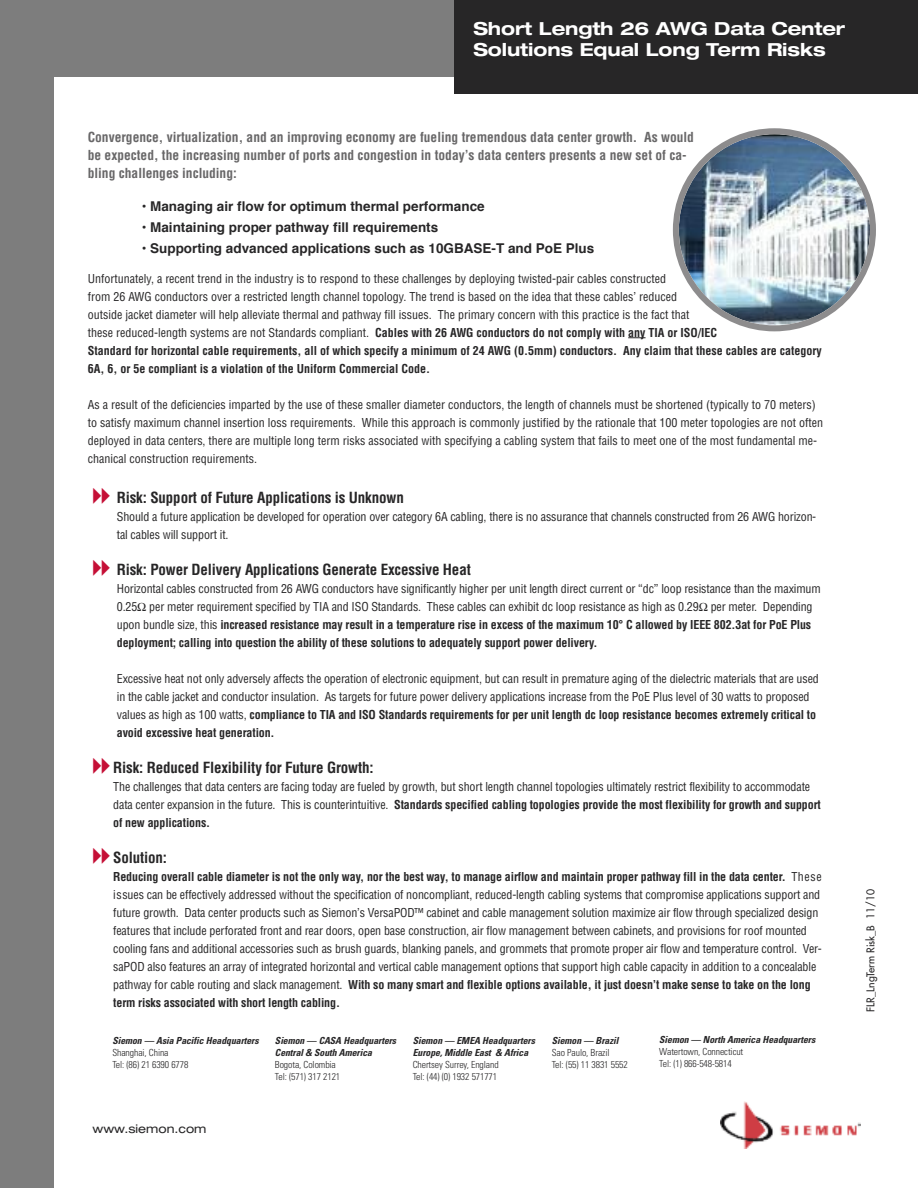
<style>
.page{position:relative;width:918px;height:1188px;background:#fff}
.page>*{position:absolute;margin:0;border:0;box-sizing:border-box;transform-origin:0 0}
.t1{font:700 expanded 18px/21.6px "Helvetica Neue";letter-spacing:-.005em;color:#fff}
.t2{font:700 condensed 15px "Helvetica";letter-spacing:-.01em;color:#272627}
.t3{font:700 condensed 13.5px/18px "Helvetica";color:#686768}
.t4{font:700 13.5px "Helvetica";color:#272627}
.t5{font:condensed 12px/18px "Helvetica";letter-spacing:-.01em;color:#272627}
.t6{font:expanded 12px "Helvetica Neue";color:#272627}
.t7{font:10.5px "Futura";color:#272627}
.t8{font:300 condensed 9.75px/12px "Univers";letter-spacing:-.01em;color:#272627}
.t9{font:italic 700 condensed 9.75px/12px "Univers";letter-spacing:-.005em;color:#272627}
.s1{font-weight:700}
</style>
<div class="page">
<div style="left:0;top:0;width:54px;height:1188px;background:#7d7d7d"></div>
<img style="left:720px;top:1102px;width:140px;height:47px">
<div style="left:0;top:0;width:454px;height:77px;background:#7d7d7d"></div>
<div style="left:454px;top:0;width:464px;height:93px;background:#272627"></div>
<svg style="left:628px;top:337px;width:18px;height:1px"></svg>
<svg style="left:673px;top:128px;width:203px;height:203px"></svg>
<h1 class="t1" style="left:473px;top:19px;width:373px">Short Length 26 AWG Data Center<br>Solutions Equal Long Term Risks</h1>
<p class="t3" style="left:88px;top:129px;width:608px">Convergence, virtualization, and an improving economy are fueling tremendous data center growth. As would be expected, the increasing number of ports and congestion in today’s data centers presents a new set of ca&shy;bling challenges including:</p>
<p class="t4" style="left:142px;top:200px;width:345px">• Managing air flow for optimum thermal performance</p>
<p class="t4" style="left:142px;top:221px;width:298px">• Maintaining proper pathway fill requirements</p>
<p class="t4" style="left:142px;top:242px;width:454px">• Supporting advanced applications such as 10GBASE-T and PoE Plus</p>
<p class="t5" style="left:88px;top:270px;width:736px">Unfortunately, a recent trend in the industry is to respond to these challenges by deploying twisted-pair cables constructed<br>from 26 AWG conductors over a restricted length channel topology. The trend is based on the idea that these cables’ reduced<br>outside jacket diameter will help alleviate thermal and pathway fill issues. The primary concern with this practice is the fact that<br>these reduced-length systems are not Standards compliant. <span class="s1">Cables with 26 AWG conductors do not comply with any TIA or ISO/IEC<br>Standard for horizontal cable requirements, all of which specify a minimum of 24 AWG (0.5mm) conductors. Any claim that these cables are category 6A, 6, or 5e compliant is a violation of the Uniform Commercial Code.</span></p>
<p class="t5" style="left:88px;top:396px;width:737px">As a result of the deficiencies imparted by the use of these smaller diameter conductors, the length of channels must be shortened (typically to 70 meters) to satisfy maximum channel insertion loss requirements. While this approach is commonly justified by the rationale that 100 meter topologies are not often deployed in data centers, there are multiple long term risks associated with specifying a cabling system that fails to meet one of the most fundamental me&shy;chanical construction requirements.</p>
<p class="t2" style="left:117px;top:491px;width:289px">Risk: Support of Future Applications is Unknown</p>
<p class="t5" style="left:117px;top:508px;width:701px">Should a future application be developed for operation over category 6A cabling, there is no assurance that channels constructed from 26 AWG horizon&shy;tal cables will support it.</p>
<p class="t2" style="left:117px;top:563px;width:356px">Risk: Power Delivery Applications Generate Excessive Heat</p>
<p class="t5" style="left:117px;top:580px;width:706px">Horizontal cables constructed from 26 AWG conductors have significantly higher per unit length direct current or “dc” loop resistance than the maximum 0.25 per meter requirement specified by TIA and ISO Standards. These cables can exhibit dc loop resistance as high as 0.29 per meter. Depending upon bundle size, this <span class="s1">increased resistance may result in a temperature rise in excess of the maximum 10° C allowed by IEEE 802.3at for PoE Plus deployment; calling into question the ability of these solutions to adequately support power delivery.</span></p>
<p class="t5" style="left:117px;top:670px;width:704px">Excessive heat not only adversely affects the operation of electronic equipment, but can result in premature aging of the dielectric materials that are used in the cable jacket and conductor insulation. As targets for future power delivery applications increase from the PoE Plus level of 30 watts to proposed values as high as 100 watts, <span class="s1">compliance to TIA and ISO Standards requirements for per unit length dc loop resistance becomes extremely critical to avoid excessive heat generation.</span></p>
<p class="t2" style="left:113px;top:761px;width:262px">Risk: Reduced Flexibility for Future Growth:</p>
<p class="t5" style="left:113px;top:778px;width:709px">The challenges that data centers are facing today are fueled by growth, but short length channel topologies ultimately restrict flexibility to accommodate data center expansion in the future. This is counterintuitive. <span class="s1">Standards specified cabling topologies provide the most flexibility for growth and support of new applications.</span></p>
<p class="t2" style="left:113px;top:851px;width:55px">Solution:</p>
<p class="t5" style="left:113px;top:868px;width:710px"><span class="s1">Reducing overall cable diameter is not the only way, nor the best way, to manage airflow and maintain proper pathway fill in the data center.</span> These issues can be effectively addressed without the specification of noncompliant, reduced-length cabling systems that compromise applications support and future growth. Data center products such as Siemon’s VersaPOD™ cabinet and cable management solution maximize air flow through specialized design features that include perforated front and rear doors, open base construction, air flow management between cabinets, and provisions for roof mounted cooling fans and additional accessories such as brush guards, blanking panels, and grommets that promote proper air flow and temperature control. Ver&shy;saPOD also features an array of integrated horizontal and vertical cable management options that support high cable capacity in addition to a concealable pathway for cable routing and slack management. <span class="s1">With so many smart and flexible options available, it just doesn’t make sense to take on the long term risks associated with short length cabling.</span></p>
<p class="t9" style="left:112px;top:1036px;width:148px">Siemon — Asia Pacific Headquarters</p>
<p class="t8" style="left:112px;top:1048px;width:78px">Shanghai, China<br>Tel: (86) 21 6390 6778</p>
<p class="t9" style="left:275px;top:1035px;width:123px">Siemon — CASA Headquarters<br>Central &amp; South America</p>
<p class="t8" style="left:275px;top:1060px;width:67px">Bogota, Colombia<br>Tel: (571) 317 2121</p>
<p class="t9" style="left:413px;top:1035px;width:124px">Siemon — EMEA Headquarters<br>Europe, Middle East &amp; Africa</p>
<p class="t8" style="left:413px;top:1059px;width:87px">Chertsey Surrey, England<br>Tel: (44) (0) 1932 571771</p>
<p class="t9" style="left:552px;top:1035px;width:68px">Siemon — Brazil</p>
<p class="t8" style="left:552px;top:1048px;width:78px">Sao Paulo, Brazil<br>Tel: (55) 11 3831 5552</p>
<p class="t6" style="left:93px;top:1125px;width:115px">www.siemon.com</p>
<p class="t9" style="left:659px;top:1034px;width:158px">Siemon — North America Headquarters</p>
<p class="t8" style="left:659px;top:1047px;width:86px">Watertown, Connecticut<br>Tel: (1) 866-548-5814</p>
<p class="t7" style="left:865px;top:1012px;width:125px;rotate:-90deg">FLR_LngTerm Risk_B 11/10</p>
</div>
